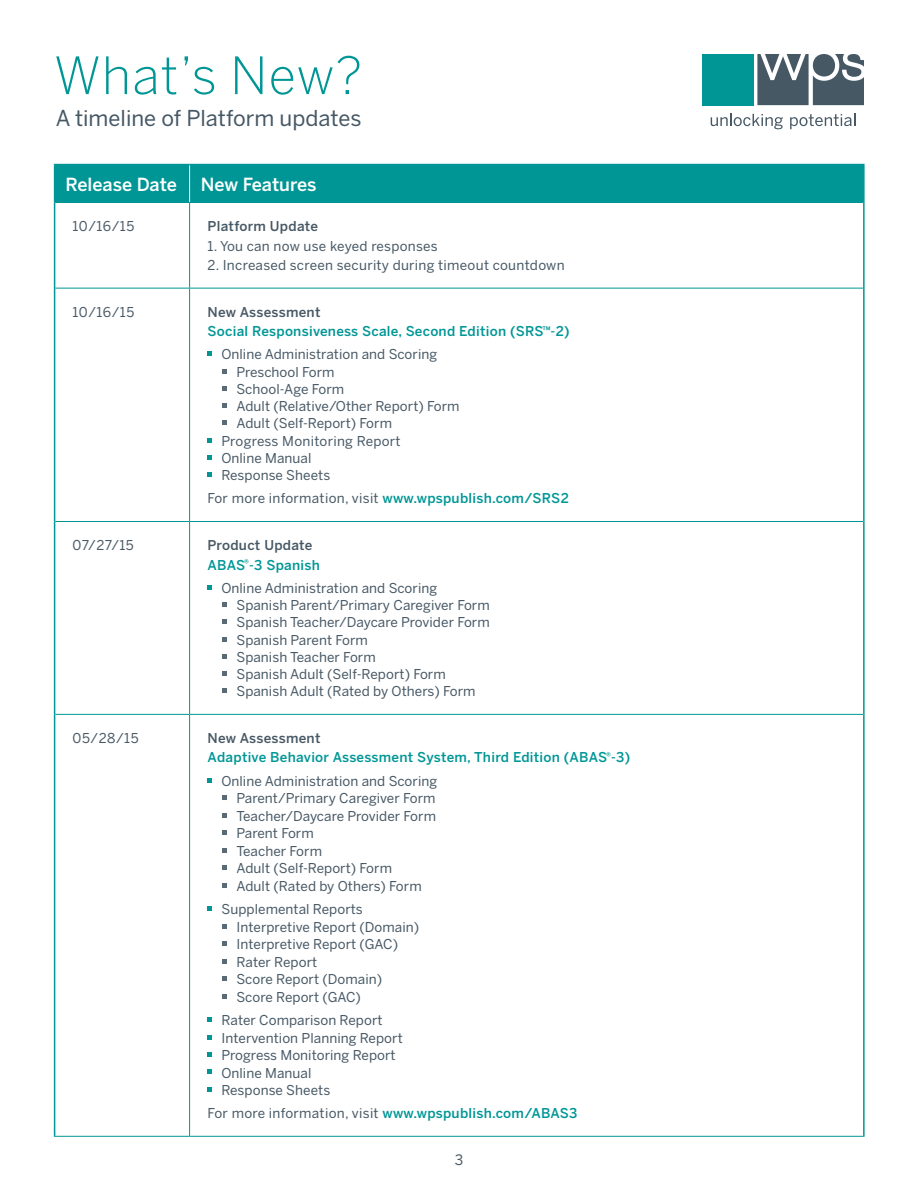
<style>
.page{position:relative;width:918px;height:1188px;background:#fff}
.page>*{position:absolute;margin:0;border:0;box-sizing:border-box;transform-origin:0 0}
.t1{font:300 51px "Benton Sans";letter-spacing:.02em;color:#009696}
.t2{font:21.75px "Benton Sans";color:#475865}
.t3{font:500 18px "Benton Sans";letter-spacing:-.005em;color:#fff}
.t4{font:14.25px "Benton Sans";color:#475865}
.t5{font:13.5px/17.4px "Benton Sans";letter-spacing:.005em;color:#475865}
.t6{font:500 13.5px/19.5px "Benton Sans";letter-spacing:.02em;color:#009696}
.t7{font:500 13.5px/19.5px "Benton Sans";letter-spacing:.02em;color:#475865}
.s1{color:#475865}
.s2{font-weight:500;color:#009696}
.s3{color:#009696}
</style>
<div class="page">
<div style="left:702px;top:54px;width:51px;height:51px;background:#009696"></div>
<svg style="left:757px;top:54px;width:107px;height:51px"></svg>
<svg style="left:711px;top:114px;width:72px;height:15px"></svg>
<svg style="left:790px;top:114px;width:65px;height:15px"></svg>
<div style="left:55px;top:165px;width:808px;height:37px;background:#009696"></div>
<hr style="left:189px;top:165px;width:1px;height:37px;background:#fff">
<hr style="left:55px;top:202px;width:135px;height:1px;background:#009696">
<hr style="left:190px;top:202px;width:673px;height:1px;background:#009696">
<hr style="left:189px;top:203px;width:1px;height:85px;background:#009696">
<hr style="left:55px;top:288px;width:135px;height:1px;background:#009696">
<hr style="left:190px;top:288px;width:673px;height:1px;background:#009696">
<hr style="left:189px;top:288px;width:1px;height:233px;background:#009696">
<hr style="left:55px;top:521px;width:135px;height:1px;background:#009696">
<hr style="left:190px;top:521px;width:673px;height:1px;background:#009696">
<hr style="left:189px;top:522px;width:1px;height:192px;background:#009696">
<hr style="left:55px;top:714px;width:135px;height:1px;background:#009696">
<hr style="left:190px;top:714px;width:673px;height:1px;background:#009696">
<hr style="left:189px;top:715px;width:1px;height:421px;background:#009696">
<hr style="left:54px;top:1136px;width:136px;height:1px;background:#009696">
<hr style="left:190px;top:1136px;width:675px;height:1px;background:#009696">
<hr style="left:54px;top:164px;width:136px;height:1px;background:#009696">
<hr style="left:54px;top:165px;width:1px;height:37px;background:#009696">
<hr style="left:190px;top:164px;width:675px;height:1px;background:#009696">
<hr style="left:863px;top:165px;width:2px;height:37px;background:#009696">
<hr style="left:54px;top:202px;width:1px;height:86px;background:#009696">
<hr style="left:863px;top:202px;width:2px;height:86px;background:#009696">
<hr style="left:54px;top:288px;width:1px;height:233px;background:#009696">
<hr style="left:863px;top:288px;width:2px;height:233px;background:#009696">
<hr style="left:54px;top:521px;width:1px;height:193px;background:#009696">
<hr style="left:863px;top:521px;width:2px;height:193px;background:#009696">
<hr style="left:54px;top:714px;width:1px;height:422px;background:#009696">
<hr style="left:863px;top:714px;width:2px;height:422px;background:#009696">
<svg style="left:208px;top:352px;width:4px;height:4px"></svg>
<svg style="left:223px;top:369px;width:4px;height:4px"></svg>
<svg style="left:223px;top:386px;width:4px;height:4px"></svg>
<svg style="left:223px;top:404px;width:4px;height:4px"></svg>
<svg style="left:223px;top:421px;width:4px;height:4px"></svg>
<svg style="left:208px;top:438px;width:4px;height:4px"></svg>
<svg style="left:208px;top:455px;width:4px;height:4px"></svg>
<svg style="left:208px;top:473px;width:4px;height:4px"></svg>
<svg style="left:208px;top:585px;width:4px;height:4px"></svg>
<svg style="left:223px;top:602px;width:4px;height:5px"></svg>
<svg style="left:223px;top:620px;width:4px;height:4px"></svg>
<svg style="left:223px;top:637px;width:4px;height:4px"></svg>
<svg style="left:223px;top:654px;width:4px;height:4px"></svg>
<svg style="left:223px;top:671px;width:4px;height:5px"></svg>
<svg style="left:223px;top:689px;width:4px;height:4px"></svg>
<svg style="left:208px;top:778px;width:4px;height:4px"></svg>
<svg style="left:223px;top:796px;width:4px;height:4px"></svg>
<svg style="left:223px;top:813px;width:4px;height:4px"></svg>
<svg style="left:223px;top:831px;width:4px;height:4px"></svg>
<svg style="left:223px;top:848px;width:4px;height:4px"></svg>
<svg style="left:223px;top:866px;width:4px;height:4px"></svg>
<svg style="left:223px;top:883px;width:4px;height:4px"></svg>
<svg style="left:208px;top:907px;width:4px;height:4px"></svg>
<svg style="left:223px;top:924px;width:4px;height:4px"></svg>
<svg style="left:223px;top:942px;width:4px;height:4px"></svg>
<svg style="left:223px;top:959px;width:4px;height:4px"></svg>
<svg style="left:223px;top:977px;width:4px;height:4px"></svg>
<svg style="left:223px;top:994px;width:4px;height:4px"></svg>
<svg style="left:208px;top:1018px;width:4px;height:4px"></svg>
<svg style="left:208px;top:1035px;width:4px;height:4px"></svg>
<svg style="left:208px;top:1052px;width:4px;height:5px"></svg>
<svg style="left:208px;top:1070px;width:4px;height:4px"></svg>
<svg style="left:208px;top:1087px;width:4px;height:5px"></svg>
<h1 class="t1" style="left:54px;top:46px;width:310px">What’s New?</h1>
<h2 class="t2" style="left:56px;top:105px;width:307px">A timeline of Platform updates</h2>
<h3 class="t3" style="left:66px;top:173px;width:113px">Release Date</h3>
<h3 class="t3" style="left:201px;top:173px;width:117px">New Features</h3>
<p class="t5" style="left:73px;top:217px;width:63px">10/16/15</p>
<p class="t7" style="left:208px;top:216px;width:112px">Platform Update</p>
<p class="t5" style="left:208px;top:237px;width:232px">1. You can now use keyed responses</p>
<p class="t5" style="left:208px;top:256px;width:359px">2. Increased screen security during timeout countdown</p>
<p class="t5" style="left:73px;top:303px;width:63px">10/16/15</p>
<p class="t6" style="left:208px;top:302px;width:363px"><span class="s1">New Assessment<br></span>Social Responsiveness Scale, Second Edition (SRS<sup>™</sup>-2)</p>
<p class="t5" style="left:221px;top:346px;width:217px">Online Administration and Scoring</p>
<p class="t5" style="left:236px;top:363px;width:100px">Preschool Form</p>
<p class="t5" style="left:236px;top:380px;width:109px">School-Age Form</p>
<p class="t5" style="left:236px;top:397px;width:225px">Adult (Relative/Other Report) Form</p>
<p class="t5" style="left:236px;top:415px;width:157px">Adult (Self-Report) Form</p>
<p class="t5" style="left:221px;top:432px;width:181px">Progress Monitoring Report</p>
<p class="t5" style="left:221px;top:449px;width:92px">Online Manual</p>
<p class="t5" style="left:221px;top:466px;width:110px">Response Sheets</p>
<p class="t5" style="left:208px;top:490px;width:363px">For more information, visit <span class="s2">www.wpspublish.com/SRS2</span></p>
<p class="t5" style="left:73px;top:536px;width:63px">07/27/15</p>
<p class="t7" style="left:208px;top:535px;width:114px">Product Update<br><span class="s3">ABAS</span><sup>®</sup><span class="s3">-3 Spanish</span></p>
<p class="t5" style="left:236px;top:579px;width:255px;text-indent:-15px">Online Administration and Scoring<br>Spanish Parent/Primary Caregiver Form<br>Spanish Teacher/Daycare Provider Form<br>Spanish Parent Form<br>Spanish Teacher Form<br>Spanish Adult (Self-Report) Form<br>Spanish Adult (Rated by Others) Form</p>
<p class="t5" style="left:73px;top:729px;width:68px">05/28/15</p>
<p class="t6" style="left:208px;top:728px;width:424px"><span class="s1">New Assessment<br></span>Adaptive Behavior Assessment System, Third Edition (ABAS<sup>®</sup>-3)</p>
<p class="t5" style="left:236px;top:772px;width:202px;text-indent:-15px">Online Administration and Scoring<br>Parent/Primary Caregiver Form<br>Teacher/Daycare Provider Form<br>Parent Form<br>Teacher Form<br>Adult (Self-Report) Form<br>Adult (Rated by Others) Form</p>
<p class="t5" style="left:236px;top:901px;width:184px;text-indent:-15px">Supplemental Reports<br>Interpretive Report (Domain)<br>Interpretive Report (GAC)<br>Rater Report<br>Score Report (Domain)<br>Score Report (GAC)</p>
<p class="t5" style="left:221px;top:1011px;width:183px">Rater Comparison Report<br>Intervention Planning Report<br>Progress Monitoring Report<br>Online Manual<br>Response Sheets</p>
<p class="t5" style="left:208px;top:1105px;width:371px">For more information, visit <span class="s2">www.wpspublish.com/ABAS3</span></p>
<p class="t4" style="left:455px;top:1152px;width:10px">3</p>
</div>
